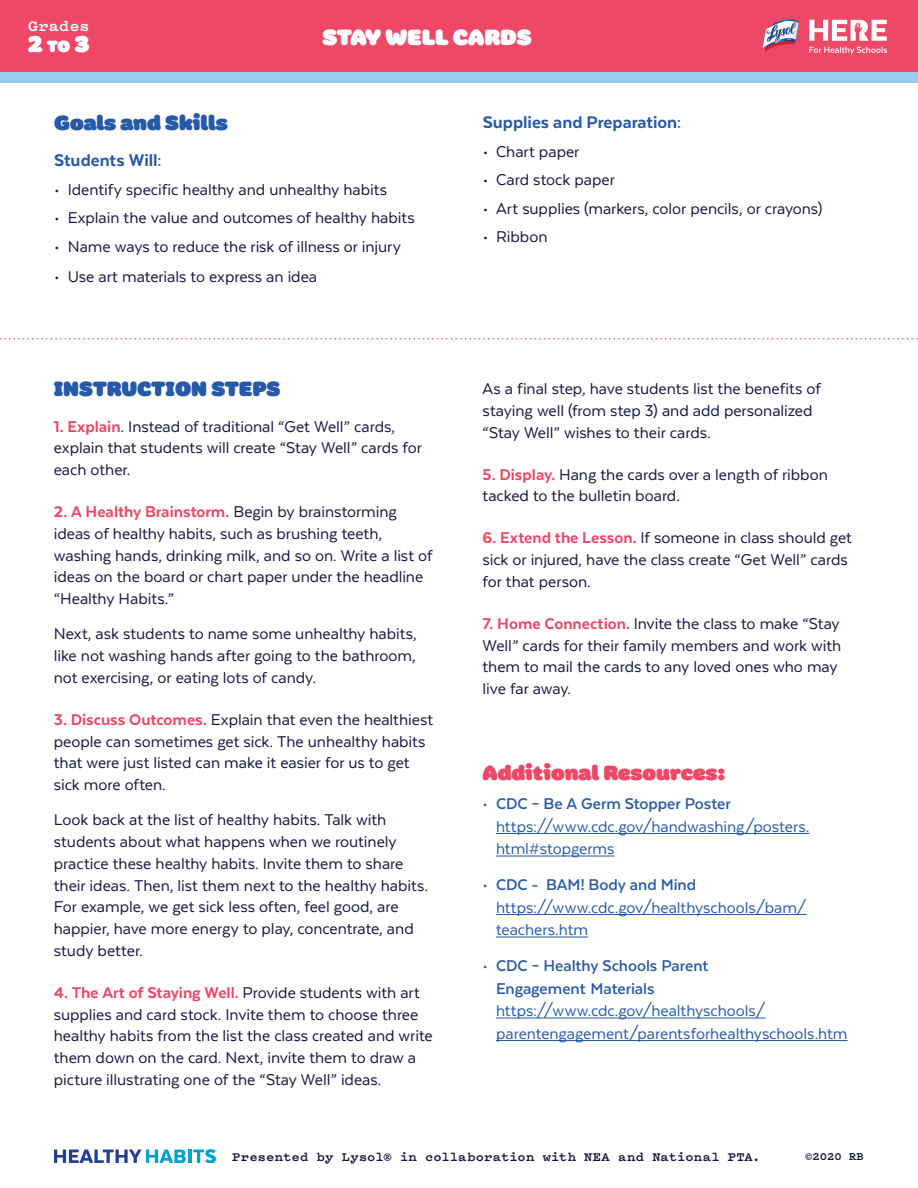
<style>
.page{position:relative;width:918px;height:1188px;background:#fff}
.page>*{position:absolute;margin:0;border:0;box-sizing:border-box;transform-origin:0 0}
.t1{font:22.5px "Colette Ultra Jumbo";color:#fff}
.Page_-_Title{font:21px "Colette Ultra Jumbo";color:#2659a8}
.Page_-_Resources_hea{font:21px "Colette Ultra Jumbo";color:#ef4867}
.Page_-_Head_Blue_13{font:800 19.5px "Texta";color:#2659a8}
.Page_-_BC{font:18px/21.8px "Texta";letter-spacing:-.005em;color:#151443}
.t2{font:18px/22.5px "Texta";letter-spacing:-.005em;color:#2659a8}
.t3{font:700 16.5px "Pitch";letter-spacing:.015em;color:#fff}
.t4{font:700 13.5px "Pitch";letter-spacing:.015em;color:#151443}
.t5{font:700 12px "Pitch";color:#151443}
.s1{font-size:16.5px}
.s2{font-weight:800;color:#ef4867}
.s3{font-weight:700}
</style>
<div class="page">
<div style="left:0;top:0;width:918px;height:74px;background:#ef4867"></div>
<svg style="left:809px;top:20px;width:78px;height:21px"></svg>
<svg style="left:809px;top:47px;width:78px;height:7px"></svg>
<svg style="left:762px;top:19px;width:37px;height:34px"></svg>
<div style="left:0;top:72px;width:918px;height:11px;background:#96ccee"></div>
<hr style="left:496px;top:833px;width:313px;height:1px;background:#2659a8">
<hr style="left:496px;top:856px;width:118px;height:1px;background:#2659a8">
<hr style="left:496px;top:914px;width:311px;height:1px;background:#2659a8">
<hr style="left:496px;top:937px;width:92px;height:1px;background:#2659a8">
<hr style="left:496px;top:1018px;width:270px;height:1px;background:#2659a8">
<hr style="left:496px;top:1040px;width:352px;height:1px;background:#2659a8">
<svg style="left:0;top:338px;width:918px;height:2px"></svg>
<svg style="left:54px;top:1149px;width:162px;height:14px"></svg>
<p class="t3" style="left:28px;top:15px;width:63px">Grades</p>
<p class="t1" style="left:28px;top:27px;width:63px">2 <span class="s1">TO</span> 3</p>
<p class="t1" style="left:323px;top:20px;width:211px">STAY WELL CARDS</p>
<p class="Page_-_Title" style="left:54px;top:106px;width:175px">Goals and Skills</p>
<p class="Page_-_Head_Blue_13" style="left:54px;top:151px;width:109px">Students Will:</p>
<p class="Page_-_BC" style="left:54px;top:179px;width:334px">• Identify specific healthy and unhealthy habits</p>
<p class="Page_-_BC" style="left:54px;top:207px;width:362px">• Explain the value and outcomes of healthy habits</p>
<p class="Page_-_BC" style="left:54px;top:236px;width:348px">• Name ways to reduce the risk of illness or injury</p>
<p class="Page_-_BC" style="left:54px;top:266px;width:264px">• Use art materials to express an idea</p>
<p class="Page_-_Title" style="left:54px;top:373px;width:228px">INSTRUCTION STEPS</p>
<p class="Page_-_BC" style="left:54px;top:415px;width:370px"><span class="s2">1. Explain</span>. Instead of traditional “Get Well” cards, explain that students will create “Stay Well” cards for each other.</p>
<p class="Page_-_BC" style="left:54px;top:501px;width:380px"><span class="s2">2. A Healthy Brainstorm.</span> Begin by brainstorming ideas of healthy habits, such as brushing teeth, washing hands, drinking milk, and so on. Write a list of ideas on the board or chart paper under the headline “Healthy Habits.”</p>
<p class="Page_-_BC" style="left:54px;top:623px;width:364px;text-align:justify">Next, ask students to name some unhealthy habits, like not washing hands after going to the bathroom, not exercising, or eating lots of candy.</p>
<p class="Page_-_BC" style="left:54px;top:708px;width:381px"><span class="s2">3. Discuss Outcomes.</span> Explain that even the healthiest people can sometimes get sick. The unhealthy habits that were just listed can make it easier for us to get sick more often.</p>
<p class="Page_-_BC" style="left:54px;top:809px;width:376px">Look back at the list of healthy habits. Talk with students about what happens when we routinely practice these healthy habits. Invite them to share their ideas. Then, list them next to the healthy habits.<br>For example, we get sick less often, feel good, are happier, have more energy to play, concentrate, and study better.</p>
<p class="Page_-_BC" style="left:54px;top:981px;width:380px"><span class="s2">4. The Art of Staying Well.</span> Provide students with art supplies and card stock. Invite them to choose three healthy habits from the list the class created and write them down on the card. Next, invite them to draw a picture illustrating one of the “Stay Well” ideas.</p>
<p class="Page_-_Head_Blue_13" style="left:483px;top:112px;width:200px">Supplies and Preparation:</p>
<p class="Page_-_BC" style="left:483px;top:140px;width:98px">• Chart paper</p>
<p class="Page_-_BC" style="left:483px;top:169px;width:134px">• Card stock paper</p>
<p class="Page_-_BC" style="left:483px;top:197px;width:341px">• Art supplies (markers, color pencils, or crayons)</p>
<p class="Page_-_BC" style="left:483px;top:226px;width:66px">• Ribbon</p>
<p class="Page_-_BC" style="left:483px;top:378px;width:340px">As a final step, have students list the benefits of staying well (from step 3) and add personalized “Stay Well” wishes to their cards.</p>
<p class="Page_-_BC" style="left:483px;top:463px;width:347px"><span class="s2">5. Display.</span> Hang the cards over a length of ribbon tacked to the bulletin board.</p>
<p class="Page_-_BC" style="left:483px;top:527px;width:371px"><span class="s2">6. Extend the Lesson.</span> If someone in class should get sick or injured, have the class create “Get Well” cards for that person.</p>
<p class="Page_-_BC" style="left:483px;top:612px;width:360px"><span class="s2">7. Home Connection.</span> Invite the class to make “Stay Well” cards for their family members and work with them to mail the cards to any loved ones who may live far away.</p>
<p class="Page_-_Resources_hea" style="left:483px;top:757px;width:245px">Additional Resources:</p>
<p class="t2" style="left:496px;top:792px;width:315px;text-indent:-14px">• <span class="s3">CDC – Be A Germ Stopper Poster </span>https://www.cdc.gov/handwashing/posters. html#stopgerms</p>
<p class="t2" style="left:496px;top:873px;width:312px;text-indent:-14px">• <span class="s3">CDC - BAM! Body and Mind </span>https://www.cdc.gov/healthyschools/bam/ teachers.htm</p>
<p class="t2" style="left:496px;top:954px;width:353px;text-indent:-14px">• <span class="s3">CDC – Healthy Schools Parent<br>Engagement Materials </span>https://www.cdc.gov/healthyschools/ parentengagement/parentsforhealthyschools.htm</p>
<p class="t4" style="left:232px;top:1147px;width:530px">Presented by Lysol® in collaboration with NEA and National PTA.</p>
<p class="t5" style="left:805px;top:1148px;width:60px">©2020 RB</p>
</div>
